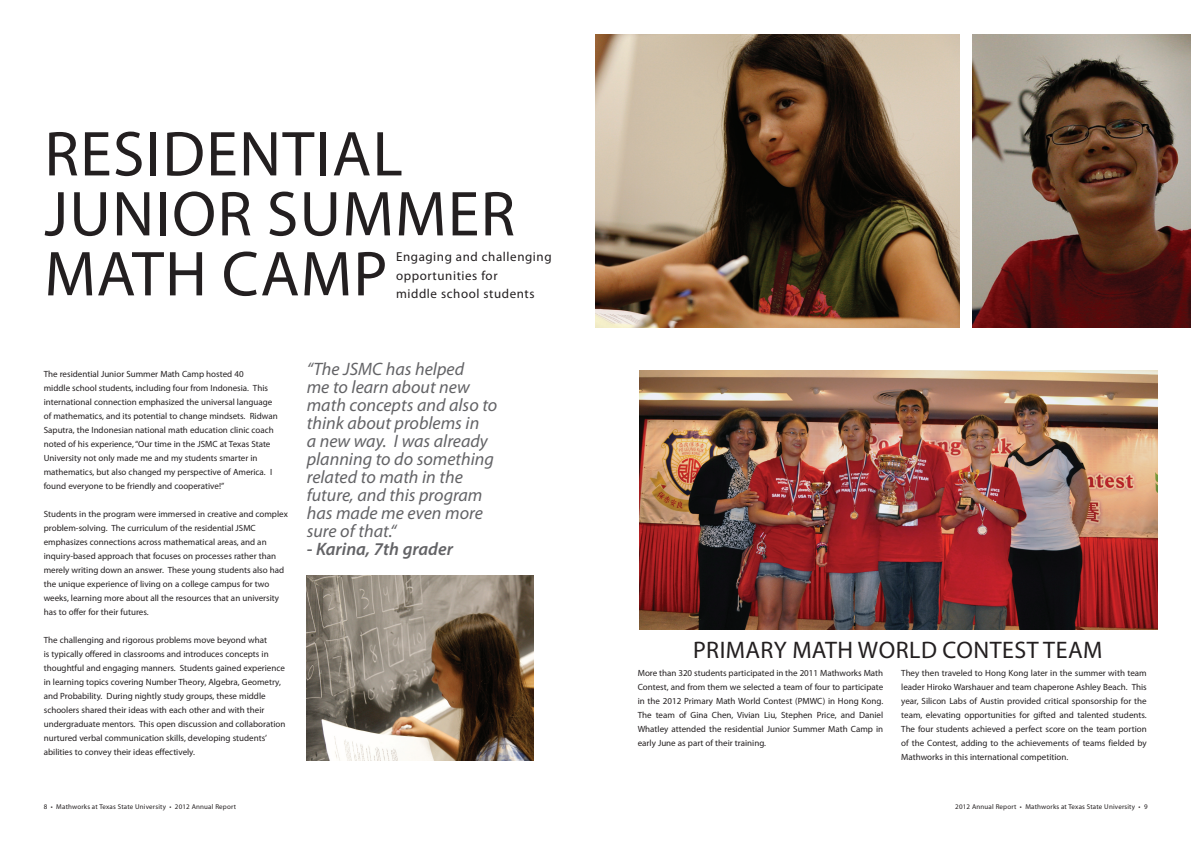
<style>
.page{position:relative;width:1191px;height:842px;background:#fff}
.page>*{position:absolute;margin:0;border:0;box-sizing:border-box;transform-origin:0 0}
.t1{font:64px "Myriad Pro";letter-spacing:.02em;color:#231f20}
.t2{font:24px "Myriad Pro";letter-spacing:.02em;color:#231f20}
.t3{font:italic 18px/18px "Myriad Pro";color:#636366}
.t4{font:italic 600 18px "Myriad Pro";color:#636366}
.t5{font:13px/18.4px "Myriad Pro";letter-spacing:.045em;color:#231f20}
.t6{font:9px/14px "Myriad Pro";color:#231f20}
.t7{font:7px "Myriad Pro";letter-spacing:.025em;color:#231f20}
</style>
<div class="page">
<img style="left:639px;top:370px;width:518px;height:259px">
<img style="left:307px;top:576px;width:227px;height:184px">
<img style="left:595px;top:34px;width:365px;height:293px">
<img style="left:972px;top:34px;width:219px;height:293px">
<h1 class="t1" style="left:44px;top:114px;width:67px">Reside</h1>
<h1 class="t1" style="left:239px;top:114px;width:75px">ntial</h1>
<h1 class="t1" style="left:44px;top:174px;width:143px">Junior</h1>
<h1 class="t1" style="left:267px;top:174px;width:76px">Summer</h1>
<h1 class="t1" style="left:44px;top:234px;width:88px">Math</h1>
<h1 class="t1" style="left:222px;top:234px;width:81px">Camp</h1>
<h3 class="t5" style="left:396px;top:247px;width:157px">Engaging and challenging opportunities for<br>middle school students</h3>
<p class="t6" style="left:44px;top:367px;width:235px">The residential Junior Summer Math Camp hosted 40<br>middle school students, including four from Indonesia. This international connection emphasized the universal language of mathematics, and its potential to change mindsets. Ridwan Saputra, the Indonesian national math education clinic coach noted of his experience, “Our time in the JSMC at Texas State University not only made me and my students smarter in mathematics, but also changed my perspective of America. I found everyone to be friendly and cooperative!”</p>
<p class="t6" style="left:44px;top:507px;width:246px">Students in the program were immersed in creative and complex problem-solving. The curriculum of the residential JSMC emphasizes connections across mathematical areas, and an inquiry-based approach that focuses on processes rather than merely writing down an answer. These young students also had the unique experience of living on a college campus for two weeks, learning more about all the resources that an university has to offer for their futures.</p>
<p class="t6" style="left:44px;top:633px;width:243px">The challenging and rigorous problems move beyond what<br>is typically offered in classrooms and introduces concepts in thoughtful and engaging manners. Students gained experience in learning topics covering Number Theory, Algebra, Geometry, and Probability. During nightly study groups, these middle schoolers shared their ideas with each other and with their undergraduate mentors. This open discussion and collaboration nurtured verbal communication skills, developing students’ abilities to convey their ideas effectively.</p>
<h3 class="t3" style="left:307px;top:359px;width:192px">“The JSMC has helped<br>me to learn about new math concepts and also to think about problems in<br>a new way. I was already planning to do something related to math in the future, and this program has made me even more sure of that.“</h3>
<h3 class="t4" style="left:307px;top:537px;width:148px">- Karina, 7th grader</h3>
<h2 class="t2" style="left:693px;top:635px;width:28px">Primar</h2>
<h2 class="t2" style="left:774px;top:635px;width:53px">y Math</h2>
<h2 class="t2" style="left:858px;top:635px;width:36px">World</h2>
<h2 class="t2" style="left:942px;top:635px;width:61px">Contest</h2>
<h2 class="t2" style="left:1043px;top:635px;width:61px">TEAM</h2>
<p class="t6" style="left:637px;top:666px;width:247px;text-align:justify">More than 320 students participated in the 2011 Mathworks Math Contest, and from them we selected a team of four to participate in the 2012 Primary Math World Contest (PMWC) in Hong Kong.<br>The team of Gina Chen, Vivian Liu, Stephen Price, and Daniel Whatley attended the residential Junior Summer Math Camp in early June as part of their training.</p>
<p class="t6" style="left:901px;top:666px;width:247px;text-align:justify">They then traveled to Hong Kong later in the summer with team leader Hiroko Warshauer and team chaperone Ashley Beach. This year, Silicon Labs of Austin provided critical sponsorship for the team, elevating opportunities for gifted and talented students.<br>The four students achieved a perfect score on the team portion of the Contest, adding to the achievements of teams fielded by Mathworks in this international competition.</p>
<p class="t7" style="left:44px;top:803px;width:194px">8 • Mathworks at Texas State University • 2012 Annual Report</p>
<p class="t7" style="left:955px;top:803px;width:194px">2012 Annual Report • Mathworks at Texas State University • 9</p>
</div>
